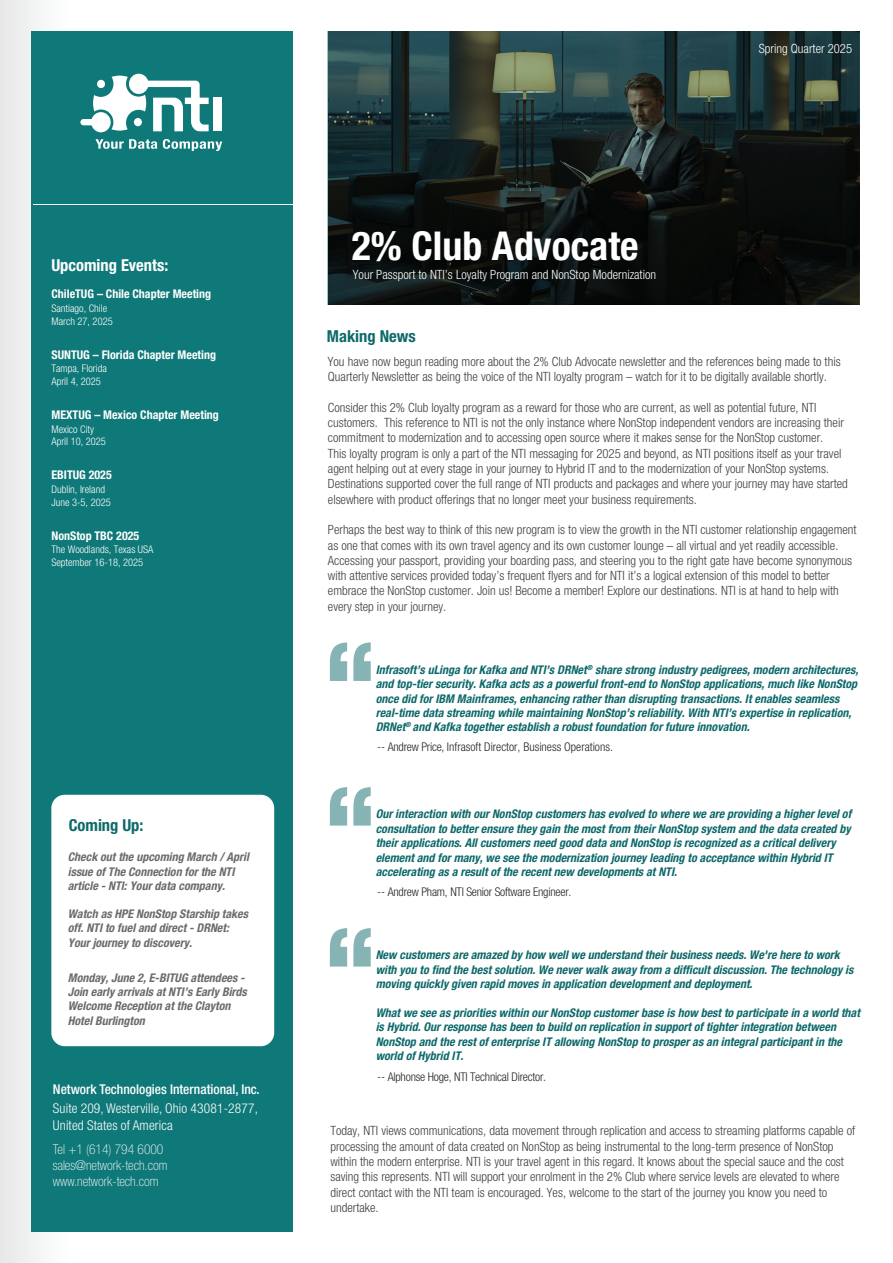
<style>
.page{position:relative;width:893px;height:1263px;background:#fff}
.page>*{position:absolute;margin:0;border:0;box-sizing:border-box;transform-origin:0 0}
.t1{font:900 condensed 102.9px "Helvetica Neue";color:#0d696a}
.t2{font:700 condensed 39.9px "Helvetica Neue LT Pro";color:#fff}
.t3{font:700 condensed 16.5px "Helvetica Neue LT Pro";color:#0d696a}
.t4{font:700 condensed 16.5px "Helvetica Neue LT Pro";color:#fff}
.t5{font:100 condensed 13.5px/16.2px "Helvetica Neue LT Pro";color:#fff}
.t6{font:300 condensed 13.5px/16.2px "Helvetica Neue LT Pro";letter-spacing:.01em;color:#fff}
.t7{font:500 condensed 13.5px "Helvetica Neue LT Pro";color:#fff}
.t8{font:300 condensed 12.75px/15.3px "Helvetica Neue LT Pro";color:#3f3f3f}
.t9{font:300 condensed 12.75px "Helvetica Neue LT Pro";color:#fff}
.t10{font:italic 700 condensed 12px/14.4px "Helvetica Neue LT Pro";color:#0d696a}
.t11{font:italic 700 condensed 12px/14.4px "Helvetica Neue LT Pro";color:#6b6b6b}
.t12{font:300 condensed 12px "Helvetica Neue LT Pro";letter-spacing:-.015em;color:#242424}
.t13{font:700 condensed 12px "Helvetica Neue LT Pro";color:#fff}
.t14{font:300 condensed 10.5px/12.6px "Helvetica Neue LT Pro";color:#fff}
</style>
<div class="page">
<hr style="left:0;top:0;width:3px;height:1263px;background:#e6e7e6">
<hr style="left:3px;top:0;width:3px;height:1263px;background:#e8eae9">
<hr style="left:6px;top:0;width:3px;height:1263px;background:#eaeaea">
<hr style="left:9px;top:0;width:3px;height:1263px;background:#eaeaea">
<hr style="left:12px;top:0;width:3px;height:1263px;background:#ebebec">
<hr style="left:15px;top:0;width:4px;height:1263px;background:#eceded">
<hr style="left:19px;top:0;width:3px;height:1263px;background:#edeeef">
<hr style="left:22px;top:0;width:3px;height:1263px;background:#edeff0">
<hr style="left:25px;top:0;width:3px;height:1263px;background:#eef0f0">
<hr style="left:28px;top:0;width:3px;height:1263px;background:#f0f1f1">
<hr style="left:31px;top:0;width:3px;height:1263px;background:#f1f3f3">
<hr style="left:34px;top:0;width:3px;height:1263px;background:#f3f4f4">
<hr style="left:37px;top:0;width:3px;height:1263px;background:#f4f5f6">
<hr style="left:40px;top:0;width:3px;height:1263px;background:#f5f7f7">
<hr style="left:43px;top:0;width:3px;height:1263px;background:#f6f8f8">
<hr style="left:46px;top:0;width:3px;height:1263px;background:#f7f8f9">
<hr style="left:49px;top:0;width:4px;height:1263px;background:#f9fafa">
<hr style="left:53px;top:0;width:3px;height:1263px;background:#f9fafa">
<hr style="left:56px;top:0;width:3px;height:1263px;background:#fafbfb">
<hr style="left:59px;top:0;width:3px;height:1263px;background:#fbfcfd">
<div style="left:32px;top:31px;width:261px;height:1201px;background:#0f7878"></div>
<hr style="left:33px;top:204px;width:262px;height:1px;background:#fff">
<div style="left:213px;top:98px;width:9px;height:33px;background:#fff"></div>
<svg style="left:80px;top:74px;width:129px;height:58px"></svg>
<svg style="left:95px;top:139px;width:62px;height:10px"></svg>
<svg style="left:163px;top:139px;width:59px;height:12px"></svg>
<svg style="left:328px;top:32px;width:531px;height:273px;background:#192523"></svg>
<div style="left:51px;top:795px;width:223px;height:251px;background:#fff;border-radius:13px"></div>
<p class="t9" style="left:759px;top:41px;width:95px">Spring Quarter 2025</p>
<p class="t4" style="left:51px;top:255px;width:118px">Upcoming Events:</p>
<p class="t13" style="left:51px;top:287px;width:161px">ChileTUG – Chile Chapter Meeting</p>
<p class="t14" style="left:51px;top:302px;width:63px">Santiago, Chile<br>March 27, 2025</p>
<p class="t13" style="left:51px;top:347px;width:166px">SUNTUG – Florida Chapter Meeting</p>
<p class="t14" style="left:51px;top:362px;width:57px">Tampa, Florida<br>April 4, 2025</p>
<p class="t13" style="left:51px;top:408px;width:169px">MEXTUG – Mexico Chapter Meeting</p>
<p class="t14" style="left:51px;top:422px;width:56px">Mexico City<br>April 10, 2025</p>
<p class="t13" style="left:51px;top:468px;width:62px">EBITUG 2025</p>
<p class="t14" style="left:51px;top:483px;width:61px">Dublin, Ireland<br>June 3-5, 2025</p>
<p class="t13" style="left:51px;top:528px;width:89px">NonStop TBC 2025</p>
<p class="t14" style="left:51px;top:543px;width:103px">The Woodlands, Texas USA<br>September 16-18, 2025</p>
<p class="t3" style="left:69px;top:815px;width:76px">Coming Up:</p>
<p class="t11" style="left:68px;top:850px;width:183px">Check out the upcoming March / April issue of The Connection for the NTI article - NTI: Your data company.</p>
<p class="t11" style="left:68px;top:906px;width:182px">Watch as HPE NonStop Starship takes off. NTI to fuel and direct - DRNet:<br>Your journey to discovery.</p>
<p class="t11" style="left:68px;top:970px;width:181px">Monday, June 2, E-BITUG attendees -<br>Join early arrivals at NTI’s Early Birds<br>Welcome Reception at the Clayton<br>Hotel Burlington</p>
<p class="t7" style="left:53px;top:1081px;width:208px">Network Technologies International, Inc.</p>
<p class="t6" style="left:53px;top:1100px;width:206px">Suite 209, Westerville, Ohio 43081-2877,<br>United States of America</p>
<p class="t5" style="left:53px;top:1141px;width:116px">Tel +1 (614) 794 6000 sales@network-tech.com www.network-tech.com</p>
<h2 class="t2" style="left:352px;top:222px;width:288px">2% Club Advocate</h2>
<p class="t9" style="left:353px;top:267px;width:305px">Your Passport to NTI’s Loyalty Program and NonStop Modernization</p>
<p class="t3" style="left:327px;top:327px;width:90px">Making News</p>
<p class="t8" style="left:328px;top:354px;width:514px">You have now begun reading more about the 2% Club Advocate newsletter and the references being made to this<br>Quarterly Newsletter as being the voice of the NTI loyalty program – watch for it to be digitally available shortly.</p>
<p class="t8" style="left:328px;top:399px;width:522px">Consider this 2% Club loyalty program as a reward for those who are current, as well as potential future, NTI customers. This reference to NTI is not the only instance where NonStop independent vendors are increasing their commitment to modernization and to accessing open source where it makes sense for the NonStop customer.<br>This loyalty program is only a part of the NTI messaging for 2025 and beyond, as NTI positions itself as your travel agent helping out at every stage in your journey to Hybrid IT and to the modernization of your NonStop systems.<br>Destinations supported cover the full range of NTI products and packages and where your journey may have started elsewhere with product offerings that no longer meet your business requirements.</p>
<p class="t8" style="left:328px;top:522px;width:530px">Perhaps the best way to think of this new program is to view the growth in the NTI customer relationship engagement as one that comes with its own travel agency and its own customer lounge – all virtual and yet readily accessible.<br>Accessing your passport, providing your boarding pass, and steering you to the right gate have become synonymous with attentive services provided today’s frequent flyers and for NTI it’s a logical extension of this model to better embrace the NonStop customer. Join us! Become a member! Explore our destinations. NTI is at hand to help with every step in your journey.</p>
<h1 class="t1" style="left:326px;top:595px;width:51px">“</h1>
<p class="t10" style="left:376px;top:662px;width:484px">Infrasoft’s uLinga for Kafka and NTI’s DRNet<sup>®</sup> share strong industry pedigrees, modern architectures, and top-tier security. Kafka acts as a powerful front-end to NonStop applications, much like NonStop once did for IBM Mainframes, enhancing rather than disrupting transactions. It enables seamless real-time data streaming while maintaining NonStop’s reliability. With NTI’s expertise in replication, DRNet<sup>®</sup> and Kafka together establish a robust foundation for future innovation.</p>
<p class="t12" style="left:377px;top:740px;width:237px">-- Andrew Price, Infrasoft Director, Business Operations.</p>
<h1 class="t1" style="left:326px;top:739px;width:51px">“</h1>
<p class="t10" style="left:376px;top:807px;width:477px">Our interaction with our NonStop customers has evolved to where we are providing a higher level of consultation to better ensure they gain the most from their NonStop system and the data created by their applications. All customers need good data and NonStop is recognized as a critical delivery element and for many, we see the modernization journey leading to acceptance within Hybrid IT accelerating as a result of the recent new developments at NTI.</p>
<p class="t12" style="left:377px;top:884px;width:196px">-- Andrew Pham, NTI Senior Software Engineer.</p>
<h1 class="t1" style="left:326px;top:880px;width:51px">“</h1>
<p class="t10" style="left:376px;top:948px;width:479px">New customers are amazed by how well we understand their business needs. We're here to work with you to find the best solution. We never walk away from a difficult discussion. The technology is moving quickly given rapid moves in application development and deployment.</p>
<p class="t10" style="left:376px;top:1005px;width:486px">What we see as priorities within our NonStop customer base is how best to participate in a world that is Hybrid. Our response has been to build on replication in support of tighter integration between NonStop and the rest of enterprise IT allowing NonStop to prosper as an integral participant in the world of Hybrid IT.</p>
<p class="t12" style="left:377px;top:1070px;width:170px">-- Alphonse Hoge, NTI Technical Director.</p>
<p class="t8" style="left:330px;top:1123px;width:526px">Today, NTI views communications, data movement through replication and access to streaming platforms capable of processing the amount of data created on NonStop as being instrumental to the long-term presence of NonStop within the modern enterprise. NTI is your travel agent in this regard. It knows about the special sauce and the cost saving this represents. NTI will support your enrolment in the 2% Club where service levels are elevated to where direct contact with the NTI team is encouraged. Yes, welcome to the start of the journey you know you need to undertake.</p>
</div>
